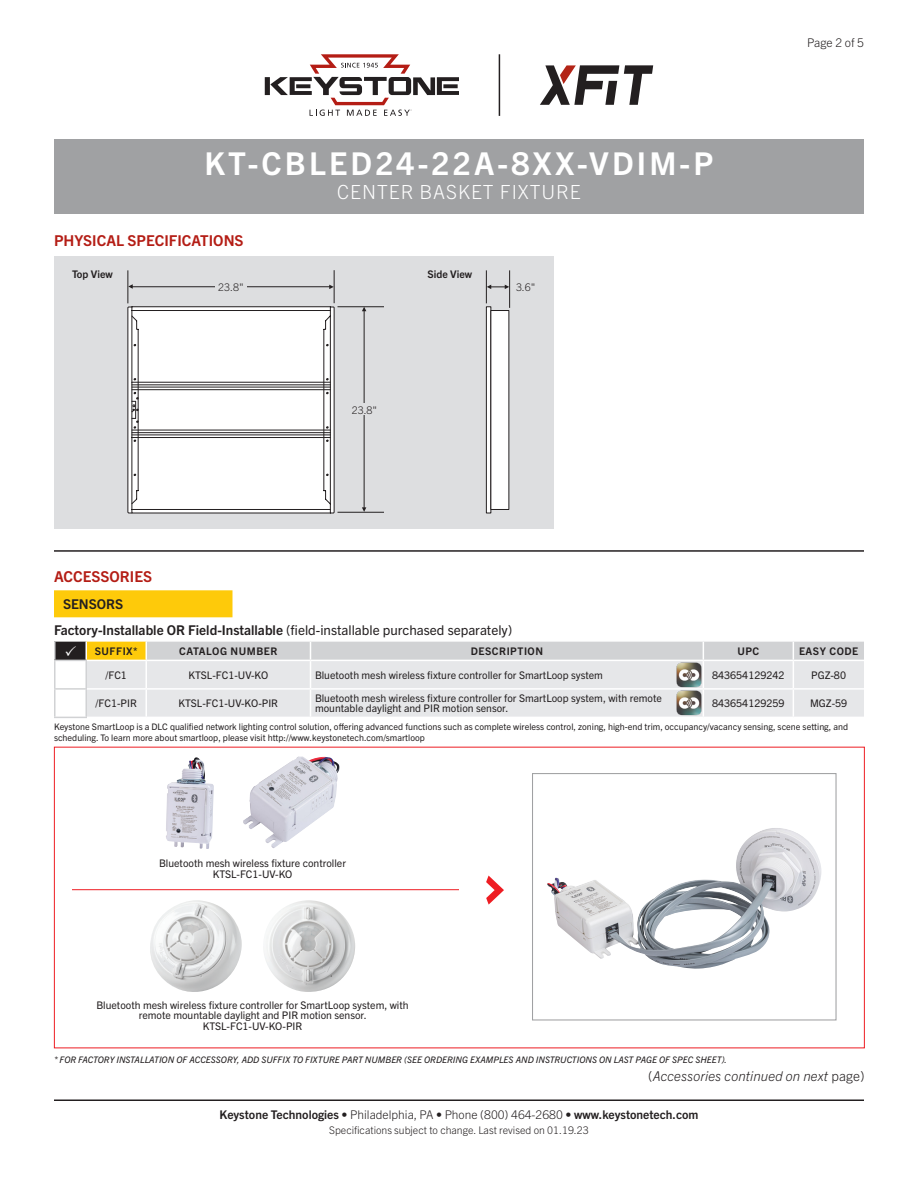
<style>
.page{position:relative;width:918px;height:1188px;background:#fff}
.page>*{position:absolute;margin:0;border:0;box-sizing:border-box;transform-origin:0 0}
.t1{font:700 31.5px "Trade Gothic Next LT Pro";letter-spacing:.1em;color:#fff}
.SubTitle{font:300 19.5px "Trade Gothic Next LT Pro";letter-spacing:.05em;color:#fff}
.Heading_01{font:700 15px "Trade Gothic Next LT Pro";color:#b41d15}
.Heading_02{font:700 13.5px "Trade Gothic Next LT Pro";color:#231f20}
.Text_Number_List__2{font:italic 300 13.5px "Trade Gothic Next LT Pro";letter-spacing:.01em;color:#231f20}
.Heading_02_Sensors{font:700 13.5px "Trade Gothic Next LT Pro";color:#231f20}
.t2{font:700 12px "Trade Gothic Next LT Pro";color:#231f20}
.Page{font:300 12px "Trade Gothic Next LT Pro";color:#231f20}
.Table_Text_Left{font:10.5px/10.5px "Trade Gothic Next LT Pro";color:#231f20}
.Table_Text{font:10.5px "Trade Gothic Next LT Pro";color:#231f20}
.Art_Callout{font:10.5px/10.5px "Trade Gothic Next LT Pro";color:#231f20;text-align:center}
.Rev{font:300 10.5px "Trade Gothic Next LT Pro";color:#231f20}
.Table_Header_Caps{font:700 10.5px "Trade Gothic Next LT Pro";letter-spacing:.05em;color:#231f20}
.Art_Callout_Left{font:700 10.5px "Trade Gothic Next LT Pro";color:#231f20}
.Art_Callout-2{font:300 10.5px "Trade Gothic Next LT Pro";color:#231f20}
.t3{font:9px/10.8px "Trade Gothic Next LT Pro";color:#231f20}
.Table_Footnote{font:italic 9px "Trade Gothic Next LT Pro";color:#231f20}
.s1{font-weight:400}
.s2{font-style:normal}
.s3{font-weight:300}
</style>
<div class="page">
<div style="left:54px;top:140px;width:810px;height:74px;background:#a0a1a3"></div>
<div style="left:54px;top:256px;width:500px;height:274px;background:#dddee0"></div>
<svg style="left:487px;top:285px;width:22px;height:4px"></svg>
<hr style="left:509px;top:270px;width:1px;height:38px;background:#231f20">
<hr style="left:486px;top:270px;width:1px;height:33px;background:#231f20">
<div style="left:486px;top:307px;width:5px;height:206px;background:#fff"></div>
<div style="left:486px;top:306px;width:5px;height:207px;border:1px solid #231f20"></div>
<div style="left:491px;top:311px;width:18px;height:198px;background:#fff"></div>
<div style="left:490px;top:310px;width:19px;height:200px;border:1px solid #231f20"></div>
<hr style="left:364px;top:310px;width:1px;height:199px;background:#231f20">
<hr style="left:338px;top:306px;width:46px;height:1px;background:#231f20">
<hr style="left:338px;top:512px;width:46px;height:1px;background:#231f20">
<svg style="left:362px;top:307px;width:4px;height:4px"></svg>
<svg style="left:362px;top:507px;width:4px;height:5px"></svg>
<div style="left:345px;top:404px;width:39px;height:12px;background:#dddee0"></div>
<hr style="left:334px;top:270px;width:1px;height:33px;background:#231f20">
<svg style="left:329px;top:285px;width:5px;height:4px"></svg>
<svg style="left:129px;top:284px;width:4px;height:5px"></svg>
<hr style="left:131px;top:286px;width:199px;height:1px;background:#231f20">
<hr style="left:128px;top:270px;width:1px;height:33px;background:#231f20">
<div style="left:215px;top:280px;width:32px;height:12px;background:#dddee0"></div>
<svg style="left:127px;top:306px;width:208px;height:208px;background:#ecebeb"></svg>
<hr style="left:54px;top:1100px;width:810px;height:1px;background:#231f20">
<div style="left:54px;top:590px;width:178px;height:27px;background:#feca0a"></div>
<div style="left:86px;top:641px;width:60px;height:19px;background:#feca0a"></div>
<div style="left:87px;top:661px;width:59px;height:56px;background:#e6e7e9"></div>
<hr style="left:87px;top:688px;width:59px;height:2px;background:#fff">
<svg style="left:147px;top:642px;width:717px;height:75px;background:#e2e3e5"></svg>
<hr style="left:86px;top:640px;width:60px;height:2px;background:#fff">
<hr style="left:54px;top:717px;width:33px;height:1px;background:#d1d2d4">
<img style="left:676px;top:662px;width:25px;height:25px">
<img style="left:676px;top:691px;width:25px;height:25px">
<hr style="left:54px;top:550px;width:810px;height:2px;background:#231f20">
<hr style="left:499px;top:54px;width:1px;height:62px;background:#231f20">
<svg style="left:265px;top:54px;width:194px;height:62px"></svg>
<svg style="left:540px;top:65px;width:113px;height:40px"></svg>
<svg style="left:486px;top:876px;width:18px;height:29px"></svg>
<div style="left:532px;top:773px;width:305px;height:248px;border:1px solid #a0a1a3"></div>
<hr style="left:72px;top:889px;width:387px;height:1px;background:#ee1d23">
<img style="left:547px;top:828px;width:274px;height:141px">
<img style="left:243px;top:756px;width:96px;height:92px">
<img style="left:166px;top:757px;width:48px;height:92px">
<img style="left:150px;top:900px;width:92px;height:92px">
<img style="left:264px;top:900px;width:91px;height:92px">
<svg style="left:54px;top:642px;width:33px;height:75px"></svg>
<p class="t1" style="left:205px;top:142px;width:510px">KT-CBLED24-22A-8XX-VDIM-P</p>
<p class="SubTitle" style="left:337px;top:178px;width:245px">CENTER BASKET FIXTURE</p>
<p class="Heading_01" style="left:54px;top:230px;width:191px">PHYSICAL SPECIFICATIONS</p>
<p class="Art_Callout_Left" style="left:428px;top:267px;width:46px">Side View</p>
<p class="Art_Callout-2" style="left:516px;top:279px;width:21px">3.6"</p>
<p class="Art_Callout_Left" style="left:72px;top:267px;width:42px">Top View</p>
<p class="Art_Callout-2" style="left:218px;top:279px;width:27px">23.8"</p>
<p class="Art_Callout-2" style="left:352px;top:402px;width:27px">23.8"</p>
<p class="Page" style="left:807px;top:34px;width:58px">Page 2 of 5</p>
<p class="Heading_01" style="left:54px;top:566px;width:100px">ACCESSORIES</p>
<p class="Heading_02_Sensors" style="left:63px;top:595px;width:62px">SENSORS</p>
<p class="Heading_02" style="left:54px;top:620px;width:460px">Factory-Installable OR Field-Installable <span class="s1">(field-installable purchased separately)</span></p>
<p class="Table_Header_Caps" style="left:95px;top:644px;width:44px">SUFFIX*</p>
<p class="Table_Header_Caps" style="left:179px;top:644px;width:100px">CATALOG NUMBER</p>
<p class="Table_Header_Caps" style="left:471px;top:644px;width:74px">DESCRIPTION</p>
<p class="Table_Header_Caps" style="left:737px;top:644px;width:23px">UPC</p>
<p class="Table_Header_Caps" style="left:799px;top:644px;width:61px">EASY CODE</p>
<p class="Table_Text" style="left:106px;top:668px;width:23px">/FC1</p>
<p class="Table_Text" style="left:189px;top:668px;width:81px">KTSL-FC1-UV-KO</p>
<p class="Table_Text_Left" style="left:315px;top:669px;width:290px">Bluetooth mesh wireless fixture controller for SmartLoop system</p>
<p class="Table_Text" style="left:712px;top:668px;width:74px">843654129242</p>
<p class="Table_Text" style="left:811px;top:668px;width:36px">PGZ-80</p>
<p class="Table_Text" style="left:96px;top:696px;width:43px">/FC1-PIR</p>
<p class="Table_Text" style="left:179px;top:696px;width:101px">KTSL-FC1-UV-KO-PIR</p>
<p class="Table_Text_Left" style="left:315px;top:692px;width:348px">Bluetooth mesh wireless fixture controller for SmartLoop system, with remote mountable daylight and PIR motion sensor.</p>
<p class="Table_Text" style="left:712px;top:696px;width:74px">843654129259</p>
<p class="Table_Text" style="left:810px;top:696px;width:39px">MGZ-59</p>
<p class="t3" style="left:54px;top:721px;width:796px">Keystone SmartLoop is a DLC qualified network lighting control solution, offering advanced functions such as complete wireless control, zoning, high-end trim, occupancy/vacancy sensing, scene setting, and scheduling. To learn more about smartloop, please visit http://www.keystonetech.com/smartloop</p>
<p class="Table_Text" style="left:159px;top:856px;width:188px">Bluetooth mesh wireless fixture controller</p>
<p class="Table_Text" style="left:213px;top:867px;width:81px">KTSL-FC1-UV-KO</p>
<p class="Art_Callout" style="left:96px;top:999px;width:314px">Bluetooth mesh wireless fixture controller for SmartLoop system, with remote mountable daylight and PIR motion sensor.</p>
<p class="Table_Text" style="left:203px;top:1018px;width:101px">KTSL-FC1-UV-KO-PIR</p>
<p class="Table_Footnote" style="left:54px;top:1053px;width:675px">* FOR FACTORY INSTALLATION OF ACCESSORY, ADD SUFFIX TO FIXTURE PART NUMBER (SEE ORDERING EXAMPLES AND INSTRUCTIONS ON LAST PAGE OF SPEC SHEET).</p>
<p class="Text_Number_List__2" style="left:648px;top:1067px;width:218px"><span class="s2">(</span>Accessories continued on next <span class="s2">page)</span></p>
<p class="t2" style="left:220px;top:1107px;width:480px">Keystone Technologies <span class="s3">• Philadelphia, PA • Phone (800) 464-2680 •</span> www.keystonetech.com</p>
<p class="Rev" style="left:329px;top:1123px;width:261px">Specifications subject to change. Last revised on 01.19.23</p>
</div>
